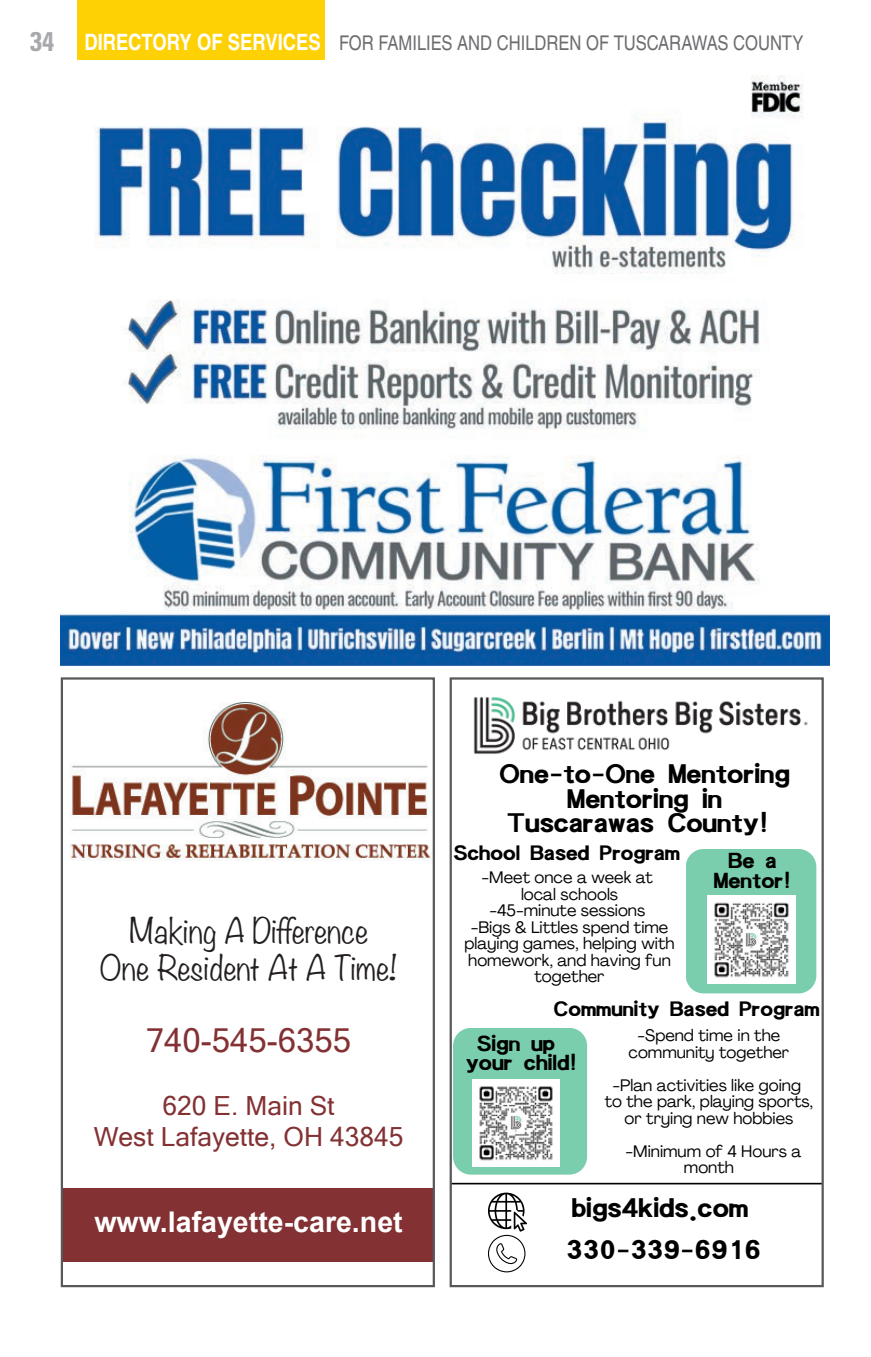
<style>
.page{position:relative;width:871px;height:1357px;background:#fff}
.page>*{position:absolute;margin:0;border:0;box-sizing:border-box;transform-origin:0 0}
.t1{font:32.85px "Microsoft Sans Serif";color:#833133}
.t2{font:300 30.82px/36.9px "Noteworthy";color:#231f20;text-align:center}
.t3{font:700 28.57px "Arial";color:#fff}
.t4{font:26.78px/24.5px "Baekmuk Headline";color:#000;text-align:center}
.t5{font:26.32px/31.7px "Microsoft Sans Serif";color:#833133;text-align:center}
.t6{font:21.82px/19.6px "Baekmuk Headline";color:#000;text-align:center}
.t7{font:20.93px "Baekmuk Headline";color:#000}
.t8{font:20.25px "Nimbus San Con L";color:#6c6d70}
.t9{font:16.43px/16.4px "Agrandir";color:#000;text-align:center}
.s1{font-family:"Univers LT Std";font-weight:700;font-stretch:condensed;font-size:27px;color:#a8a9ad}
.s2{font-weight:700;font-size:22.5px;color:#fff}
</style>
<div class="page">
<div style="left:77px;top:0;width:247px;height:60px;background:#fed105"></div>
<img style="left:69px;top:702px;width:363px;height:159px">
<div style="left:62px;top:1188px;width:372px;height:74px;background:#833133"></div>
<div style="left:61px;top:677px;width:374px;height:610px;border:2px solid #57585a"></div>
<img style="left:61px;top:75px;width:769px;height:591px">
<img style="left:473px;top:697px;width:335px;height:57px">
<hr style="left:451px;top:1183px;width:371px;height:1px;background:#000">
<div style="left:686px;top:849px;width:130px;height:144px;background:#7bcead"></div>
<div style="left:453px;top:1028px;width:134px;height:146px;background:#7bcead"></div>
<svg style="left:488px;top:1192px;width:39px;height:80px"></svg>
<img style="left:707px;top:895px;width:88px;height:89px">
<img style="left:473px;top:1079px;width:86px;height:87px">
<img style="left:744px;top:931px;width:14px;height:16px">
<img style="left:510px;top:1114px;width:13px;height:17px">
<div style="left:449px;top:677px;width:375px;height:610px;border:2px solid #57585a"></div>
<p class="t8" style="left:30px;top:28px;width:775px"><span class="s1">34</span> <span class="s2">DIRECTORY OF SERVICES</span> FOR FAMILIES AND CHILDREN OF TUSCARAWAS COUNTY</p>
<p class="t2" style="left:100px;top:912px;width:299px">Making A Difference<br>One Resident At A Time!</p>
<p class="t1" style="left:146px;top:1021px;width:207px">740-545-6355</p>
<p class="t5" style="left:94px;top:1089px;width:311px">620 E. Main St<br>West Lafayette, OH 43845</p>
<p class="t3" style="left:94px;top:1203px;width:310px">www.lafayette-care.net</p>
<p class="t4" style="left:499px;top:763px;width:292px">One-to-One Mentoring<br>Mentoring in<br>Tuscarawas County!</p>
<p class="t7" style="left:453px;top:843px;width:228px">School Based Program</p>
<p class="t6" style="left:714px;top:852px;width:79px">Be a<br>Mentor!</p>
<p class="t9" style="left:464px;top:869px;width:211px">-Meet once a week at local schools<br>-45-minute sessions<br>-Bigs &amp; Littles spend time playing games, helping with homework, and having fun together</p>
<p class="t7" style="left:554px;top:999px;width:267px">Community Based Program</p>
<p class="t6" style="left:466px;top:1034px;width:113px">Sign up your child!</p>
<p class="t9" style="left:628px;top:1027px;width:162px">-Spend time in the community together</p>
<p class="t9" style="left:605px;top:1076px;width:210px">-Plan activities like going to the park, playing sports, or trying new hobbies</p>
<p class="t9" style="left:625px;top:1142px;width:177px">-Minimum of 4 Hours a month</p>
<p class="t4" style="left:566px;top:1188px;width:196px;line-height:41.6px;text-align:left">bigs4kids.com<br>330-339-6916</p>
</div>
